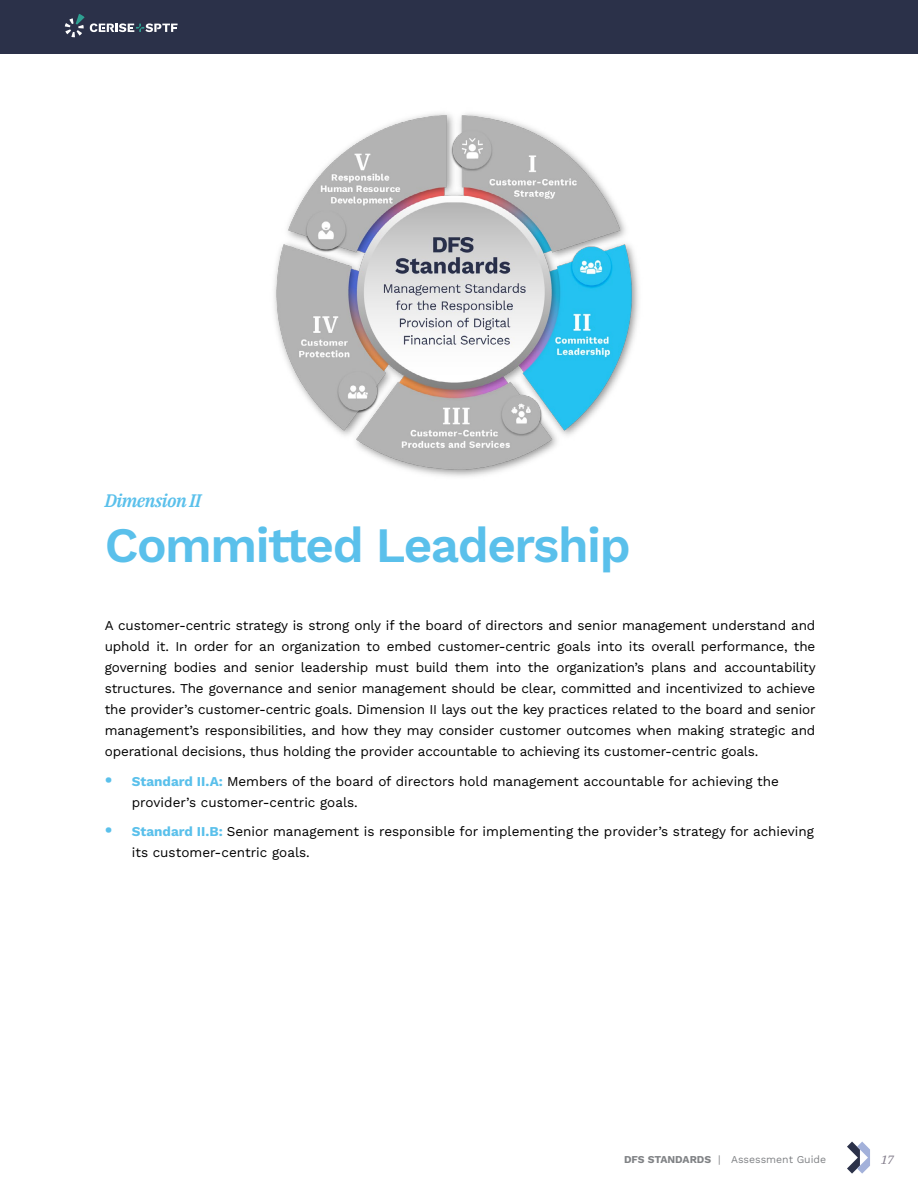
<style>
.page{position:relative;width:918px;height:1188px;background:#fff}
.page>*{position:absolute;margin:0;border:0;box-sizing:border-box;transform-origin:0 0}
.t1{font:600 49.5px "Work Sans";letter-spacing:-.03em;color:#5ac0eb}
.t2{font:italic 600 18px "IBM Plex Serif";letter-spacing:-.03em;color:#5ac0eb}
.t3{font:13.5px/21px "Work Sans";color:#000}
.t4{font:italic 12px "IBM Plex Serif Text";color:#827c8a}
.t5{font:10.5px "Work Sans";color:#808285}
.s1{font-weight:700;font-size:18px;color:#5ac0eb}
.s2{font-weight:700;color:#5ac0eb}
.s3{font-weight:700}
</style>
<div class="page">
<svg style="left:847px;top:1142px;width:23px;height:32px"></svg>
<div style="left:0;top:0;width:918px;height:54px;background:#2b3149"></div>
<img style="left:274px;top:113px;width:365px;height:364px">
<h2 class="t2" style="left:105px;top:486px;width:98px">Dimension II</h2>
<h1 class="t1" style="left:105px;top:508px;width:527px">Committed Leadership</h1>
<p class="t3" style="left:105px;top:614px;width:712px;text-align:justify">A customer-centric strategy is strong only if the board of directors and senior management understand and uphold it. In order for an organization to embed customer-centric goals into its overall performance, the governing bodies and senior leadership must build them into the organization’s plans and accountability structures. The governance and senior management should be clear, committed and incentivized to achieve the provider’s customer-centric goals. Dimension II lays out the key practices related to the board and senior management’s responsibilities, and how they may consider customer outcomes when making strategic and operational decisions, thus holding the provider accountable to achieving its customer-centric goals.</p>
<p class="t3" style="left:132px;top:770px;width:649px;text-indent:-27px"><span class="s1">•</span> <span class="s2">Standard II.A:</span> Members of the board of directors hold management accountable for achieving the provider’s customer-centric goals.</p>
<p class="t3" style="left:132px;top:821px;width:684px;text-indent:-27px"><span class="s1">•</span> <span class="s2">Standard II.B:</span> Senior management is responsible for implementing the provider’s strategy for achieving its customer-centric goals.</p>
<p class="t5" style="left:624px;top:1152px;width:204px"><span class="s3">DFS STANDARDS</span> | Assessment Guide</p>
<p class="t4" style="left:881px;top:1151px;width:15px">17</p>
</div>
